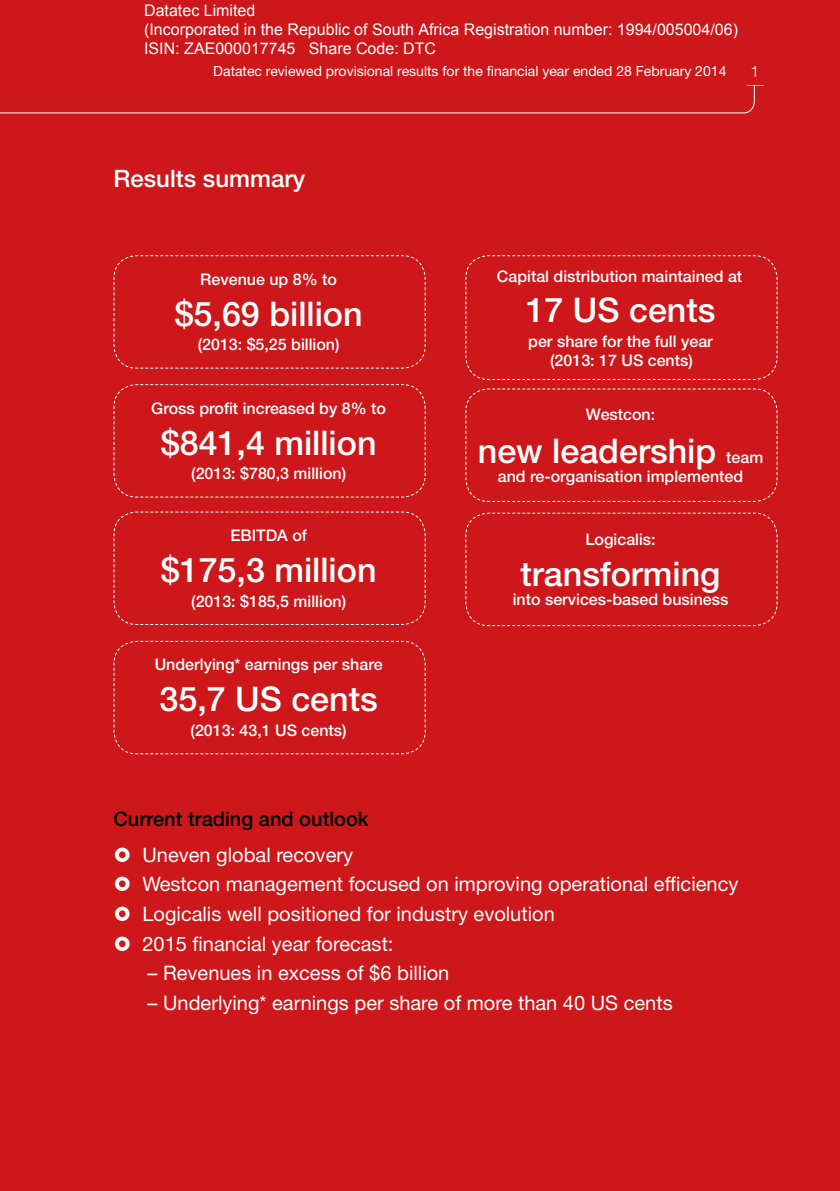
<style>
.page{position:relative;width:840px;height:1191px;background:#fff}
.page>*{position:absolute;margin:0;border:0;box-sizing:border-box;transform-origin:0 0}
.t1{font:500 34px "Helvetica Neue LT Std";color:#fff}
.t2{font:500 24px "Helvetica Neue LT Std";color:#fff}
.t3{font:20px/29.6px "Helvetica Neue LT Std";color:#fff}
.t4{font:500 20px "Helvetica Neue LT Std";color:#000}
.t5{font:500 16px/19.2px "Helvetica Neue LT Std";color:#fff;text-align:center}
.t6{font:16px/19.2px "Arial";color:#fff}
.t7{font:300 16px "Helvetica Neue LT Std";color:#fff}
.t8{font:14px "Helvetica Neue LT Std";color:#fff}
.s1{font-size:16px}
</style>
<div class="page">
<div style="left:0;top:0;width:839px;height:1191px;background:#cd171a"></div>
<svg style="left:0;top:85px;width:755px;height:29px"></svg>
<svg style="left:113px;top:255px;width:313px;height:114px"></svg>
<svg style="left:465px;top:255px;width:312px;height:125px"></svg>
<svg style="left:465px;top:388px;width:312px;height:114px"></svg>
<svg style="left:465px;top:512px;width:312px;height:114px"></svg>
<svg style="left:113px;top:640px;width:313px;height:115px"></svg>
<svg style="left:113px;top:511px;width:313px;height:114px"></svg>
<svg style="left:113px;top:384px;width:313px;height:114px"></svg>
<p class="t6" style="left:144px;top:1px;width:595px">Datatec Limited<br>(Incorporated in the Republic of South Africa Registration number: 1994/005004/06)<br>ISIN: ZAE000017745 Share Code: DTC</p>
<p class="t8" style="left:213px;top:63px;width:514px">Datatec reviewed provisional results for the financial year ended 28 February 2014</p>
<p class="t7" style="left:750px;top:61px;width:10px">1</p>
<h2 class="t2" style="left:113px;top:164px;width:193px">Results summary</h2>
<p class="t5" style="left:200px;top:269px;width:138px">Revenue up 8% to</p>
<h1 class="t1" style="left:175px;top:293px;width:189px">$5,69 billion</h1>
<p class="t5" style="left:198px;top:335px;width:143px">(2013: $5,25 billion)</p>
<p class="t5" style="left:151px;top:398px;width:236px">Gross profit increased by 8% to</p>
<h1 class="t1" style="left:161px;top:422px;width:217px">$841,4 million</h1>
<p class="t5" style="left:191px;top:464px;width:156px">(2013: $780,3 million)</p>
<p class="t5" style="left:230px;top:525px;width:78px">EBITDA of</p>
<h1 class="t1" style="left:161px;top:549px;width:217px">$175,3 million</h1>
<p class="t5" style="left:191px;top:591px;width:156px">(2013: $185,5 million)</p>
<p class="t5" style="left:155px;top:655px;width:229px">Underlying* earnings per share</p>
<h1 class="t1" style="left:159px;top:679px;width:219px">35,7 US cents</h1>
<p class="t5" style="left:190px;top:720px;width:157px">(2013: 43,1 US cents)</p>
<p class="t5" style="left:496px;top:266px;width:247px">Capital distribution maintained at</p>
<h1 class="t1" style="left:525px;top:290px;width:191px">17 US cents</h1>
<p class="t5" style="left:528px;top:332px;width:186px">per share for the full year (2013: 17 US cents)</p>
<p class="t5" style="left:585px;top:404px;width:71px">Westcon:</p>
<h1 class="t1" style="left:477px;top:430px;width:287px">new leadership <span class="s1">team</span></h1>
<p class="t5" style="left:497px;top:467px;width:247px">and re-organisation implemented</p>
<p class="t5" style="left:585px;top:529px;width:72px">Logicalis:</p>
<h1 class="t1" style="left:520px;top:553px;width:201px">transforming</h1>
<p class="t5" style="left:512px;top:589px;width:217px">into services-based business</p>
<p class="t4" style="left:113px;top:807px;width:256px">Current trading and outlook</p>
<p class="t3" style="left:142px;top:839px;width:597px">Uneven global recovery<br>Westcon management focused on improving operational efficiency Logicalis well positioned for industry evolution<br>2015 financial year forecast:</p>
<p class="t3" style="left:147px;top:958px;width:303px">– Revenues in excess of $6 billion</p>
<p class="t3" style="left:147px;top:988px;width:526px">– Underlying* earnings per share of more than 40 US cents</p>
</div>
